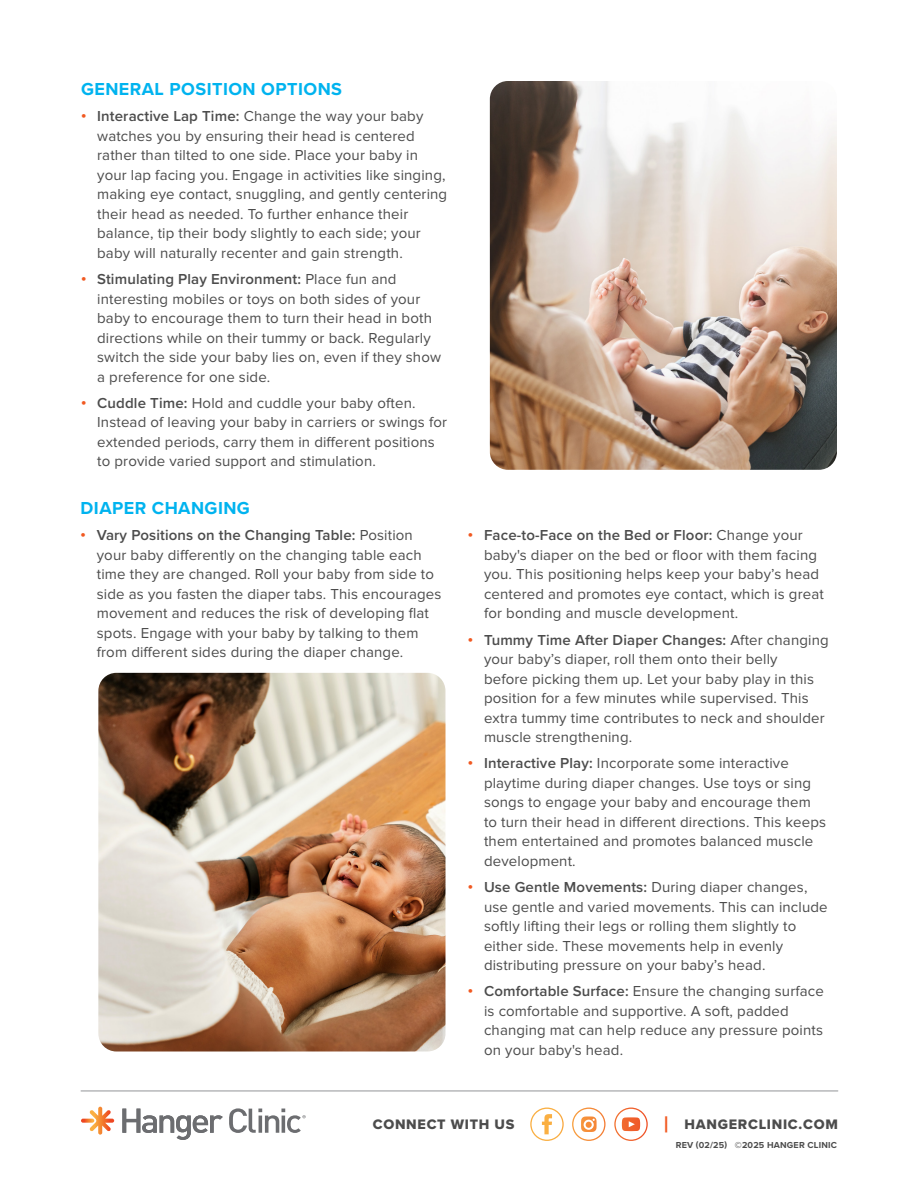
<style>
.page{position:relative;width:918px;height:1188px;background:#fff}
.page>*{position:absolute;margin:0;border:0;box-sizing:border-box;transform-origin:0 0}
.t1{font:700 22.8px "Proxima Nova";color:#f15921}
.t2{font:700 18px "Proxima Nova";letter-spacing:.025em;color:#00b3ef}
.t3{font:15px/19.5px "Proxima Nova";letter-spacing:.01em;color:#4c4c4c}
.t4{font:14.25px "Proxima Nova Extrabld";letter-spacing:.05em;color:#4c4c4c}
.t5{font:700 9px "Proxima Nova";letter-spacing:.02em;color:#4c4c4c}
.s1{font-family:"Proxima Nova Extrabld";color:#f15921}
.s2{font-weight:600}
</style>
<div class="page">
<svg style="left:530px;top:1108px;width:34px;height:33px"></svg>
<svg style="left:614px;top:1108px;width:34px;height:33px"></svg>
<svg style="left:572px;top:1108px;width:34px;height:33px"></svg>
<svg style="left:81px;top:1107px;width:33px;height:28px"></svg>
<svg style="left:122px;top:1109px;width:101px;height:31px"></svg>
<svg style="left:229px;top:1108px;width:77px;height:25px"></svg>
<hr style="left:81px;top:1091px;width:757px;height:1px;background:#939598">
<img style="left:490px;top:81px;width:347px;height:389px">
<img style="left:98px;top:673px;width:348px;height:379px">
<p class="t2" style="left:81px;top:76px;width:263px">GENERAL POSITION OPTIONS</p>
<p class="t3" style="left:97px;top:107px;width:352px;text-indent:-16px"><span class="s1">•</span> <span class="s2">Interactive Lap Time:</span> Change the way your baby watches you by ensuring their head is centered rather than tilted to one side. Place your baby in your lap facing you. Engage in activities like singing, making eye contact, snuggling, and gently centering their head as needed. To further enhance their balance, tip their body slightly to each side; your baby will naturally recenter and gain strength.</p>
<p class="t3" style="left:97px;top:270px;width:345px;text-indent:-16px"><span class="s1">•</span> <span class="s2">Stimulating Play Environment:</span> Place fun and interesting mobiles or toys on both sides of your baby to encourage them to turn their head in both directions while on their tummy or back. Regularly switch the side your baby lies on, even if they show a preference for one side.</p>
<p class="t3" style="left:97px;top:393px;width:351px;text-indent:-16px"><span class="s1">•</span> <span class="s2">Cuddle Time:</span> Hold and cuddle your baby often.<br>Instead of leaving your baby in carriers or swings for extended periods, carry them in different positions to provide varied support and stimulation.</p>
<p class="t2" style="left:81px;top:495px;width:171px">DIAPER CHANGING</p>
<p class="t3" style="left:97px;top:526px;width:346px;text-indent:-16px"><span class="s1">•</span> <span class="s2">Vary Positions on the Changing Table:</span> Position your baby differently on the changing table each time they are changed. Roll your baby from side to side as you fasten the diaper tabs. This encourages movement and reduces the risk of developing flat spots. Engage with your baby by talking to them from different sides during the diaper change.</p>
<p class="t3" style="left:484px;top:526px;width:341px;text-indent:-16px"><span class="s1">•</span> <span class="s2">Face-to-Face on the Bed or Floor:</span> Change your baby's diaper on the bed or floor with them facing you. This positioning helps keep your baby’s head centered and promotes eye contact, which is great for bonding and muscle development.</p>
<p class="t3" style="left:484px;top:630px;width:346px;text-indent:-16px"><span class="s1">•</span> <span class="s2">Tummy Time After Diaper Changes:</span> After changing your baby’s diaper, roll them onto their belly<br>before picking them up. Let your baby play in this position for a few minutes while supervised. This extra tummy time contributes to neck and shoulder muscle strengthening.</p>
<p class="t3" style="left:484px;top:754px;width:344px;text-indent:-16px"><span class="s1">•</span> <span class="s2">Interactive Play:</span> Incorporate some interactive playtime during diaper changes. Use toys or sing songs to engage your baby and encourage them to turn their head in different directions. This keeps them entertained and promotes balanced muscle development.</p>
<p class="t3" style="left:484px;top:878px;width:345px;text-indent:-16px"><span class="s1">•</span> <span class="s2">Use Gentle Movements:</span> During diaper changes, use gentle and varied movements. This can include softly lifting their legs or rolling them slightly to either side. These movements help in evenly distributing pressure on your baby’s head.</p>
<p class="t3" style="left:484px;top:982px;width:341px;text-indent:-16px"><span class="s1">•</span> <span class="s2">Comfortable Surface:</span> Ensure the changing surface is comfortable and supportive. A soft, padded changing mat can help reduce any pressure points on your baby's head.</p>
<h1 class="t1" style="left:664px;top:1107px;width:6px">|</h1>
<p class="t4" style="left:373px;top:1114px;width:143px">CONNECT WITH US</p>
<p class="t4" style="left:685px;top:1114px;width:155px">HANGERCLINIC.COM</p>
<p class="t5" style="left:676px;top:1138px;width:163px">REV (02/25) ©2025 HANGER CLINIC</p>
</div>
